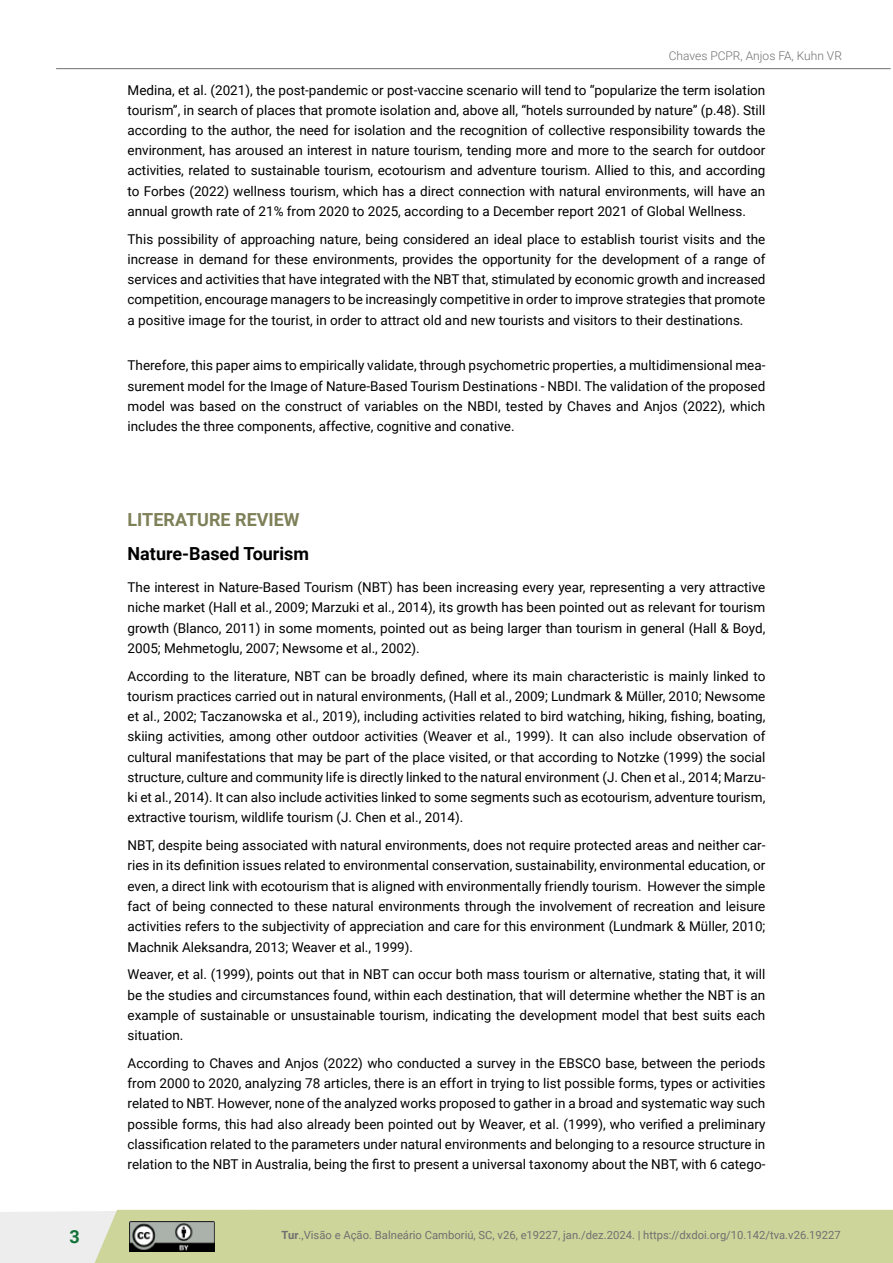
<style>
.page{position:relative;width:893px;height:1263px;background:#fff}
.page>*{position:absolute;margin:0;border:0;box-sizing:border-box;transform-origin:0 0}
.t1{font:700 18px "Roboto";color:#000}
.t2{font:700 18px "Roboto";color:#7e8058}
.t3{font:700 18px "Roboto";color:#127237}
.t4{font:13.5px/20.2px "Roboto";color:#000;text-align:justify}
.t5{font:300 12px "Roboto";color:#70706f}
.t6{font:11.25px "Roboto";color:#70706f}
.s1{font-weight:700}
</style>
<div class="page">
<svg style="left:0;top:1210px;width:893px;height:53px;background:#d1d7a5"></svg>
<img style="left:129px;top:1221px;width:86px;height:30px">
<hr style="left:56px;top:68px;width:835px;height:1px;background:#70706f">
<p class="t5" style="left:669px;top:47px;width:175px">Chaves PCPR, Anjos FA, Kuhn VR</p>
<p class="t4" style="left:128px;top:80px;width:639px">Medina, et al. (2021), the post-pandemic or post-vaccine scenario will tend to “popularize the term isolation tourism”, in search of places that promote isolation and, above all, “hotels surrounded by nature” (p.48). Still according to the author, the need for isolation and the recognition of collective responsibility towards the environment, has aroused an interest in nature tourism, tending more and more to the search for outdoor activities, related to sustainable tourism, ecotourism and adventure tourism. Allied to this, and according to Forbes (2022) wellness tourism, which has a direct connection with natural environments, will have an annual growth rate of 21% from 2020 to 2025, according to a December report 2021 of Global Wellness.</p>
<p class="t4" style="left:128px;top:228px;width:639px">This possibility of approaching nature, being considered an ideal place to establish tourist visits and the increase in demand for these environments, provides the opportunity for the development of a range of services and activities that have integrated with the NBT that, stimulated by economic growth and increased competition, encourage managers to be increasingly competitive in order to improve strategies that promote a positive image for the tourist, in order to attract old and new tourists and visitors to their destinations.</p>
<p class="t4" style="left:128px;top:355px;width:639px">Therefore, this paper aims to empirically validate, through psychometric properties, a multidimensional mea&shy;surement model for the Image of Nature-Based Tourism Destinations - NBDI. The validation of the proposed model was based on the construct of variables on the NBDI, tested by Chaves and Anjos (2022), which includes the three components, affective, cognitive and conative.</p>
<h1 class="t2" style="left:128px;top:507px;width:174px">LITERATURE REVIEW</h1>
<h1 class="t1" style="left:128px;top:541px;width:183px">Nature-Based Tourism</h1>
<p class="t4" style="left:128px;top:577px;width:639px">The interest in Nature-Based Tourism (NBT) has been increasing every year, representing a very attractive niche market (Hall et al., 2009; Marzuki et al., 2014), its growth has been pointed out as relevant for tourism growth (Blanco, 2011) in some moments, pointed out as being larger than tourism in general (Hall &amp; Boyd, 2005; Mehmetoglu, 2007; Newsome et al., 2002).</p>
<p class="t4" style="left:128px;top:665px;width:639px">According to the literature, NBT can be broadly defined, where its main characteristic is mainly linked to tourism practices carried out in natural environments, (Hall et al., 2009; Lundmark &amp; Müller, 2010; Newsome et al., 2002; Taczanowska et al., 2019), including activities related to bird watching, hiking, fishing, boating, skiing activities, among other outdoor activities (Weaver et al., 1999). It can also include observation of cultural manifestations that may be part of the place visited, or that according to Notzke (1999) the social structure, culture and community life is directly linked to the natural environment (J. Chen et al., 2014; Marzu&shy;ki et al., 2014). It can also include activities linked to some segments such as ecotourism, adventure tourism, extractive tourism, wildlife tourism (J. Chen et al., 2014).</p>
<p class="t4" style="left:128px;top:835px;width:639px">NBT, despite being associated with natural environments, does not require protected areas and neither car&shy;ries in its definition issues related to environmental conservation, sustainability, environmental education, or even, a direct link with ecotourism that is aligned with environmentally friendly tourism. However the simple fact of being connected to these natural environments through the involvement of recreation and leisure activities refers to the subjectivity of appreciation and care for this environment (Lundmark &amp; Müller, 2010; Machnik Aleksandra, 2013; Weaver et al., 1999).</p>
<p class="t4" style="left:128px;top:964px;width:639px">Weaver, et al. (1999), points out that in NBT can occur both mass tourism or alternative, stating that, it will be the studies and circumstances found, within each destination, that will determine whether the NBT is an example of sustainable or unsustainable tourism, indicating the development model that best suits each situation.</p>
<p class="t4" style="left:128px;top:1052px;width:639px">According to Chaves and Anjos (2022) who conducted a survey in the EBSCO base, between the periods from 2000 to 2020, analyzing 78 articles, there is an effort in trying to list possible forms, types or activities related to NBT. However, none of the analyzed works proposed to gather in a broad and systematic way such possible forms, this had also already been pointed out by Weaver, et al. (1999), who verified a preliminary classification related to the parameters under natural environments and belonging to a resource structure in relation to the NBT in Australia, being the first to present a universal taxonomy about the NBT, with 6 catego-</p>
<h1 class="t3" style="left:69px;top:1224px;width:12px">3</h1>
<p class="t6" style="left:281px;top:1226px;width:561px"><span class="s1">Tur</span>.,Visão e Ação. Balneário Camboriú, SC, v26, e19227, jan./dez.2024. | https://dxdoi.org/10.142/tva.v26.19227</p>
</div>
